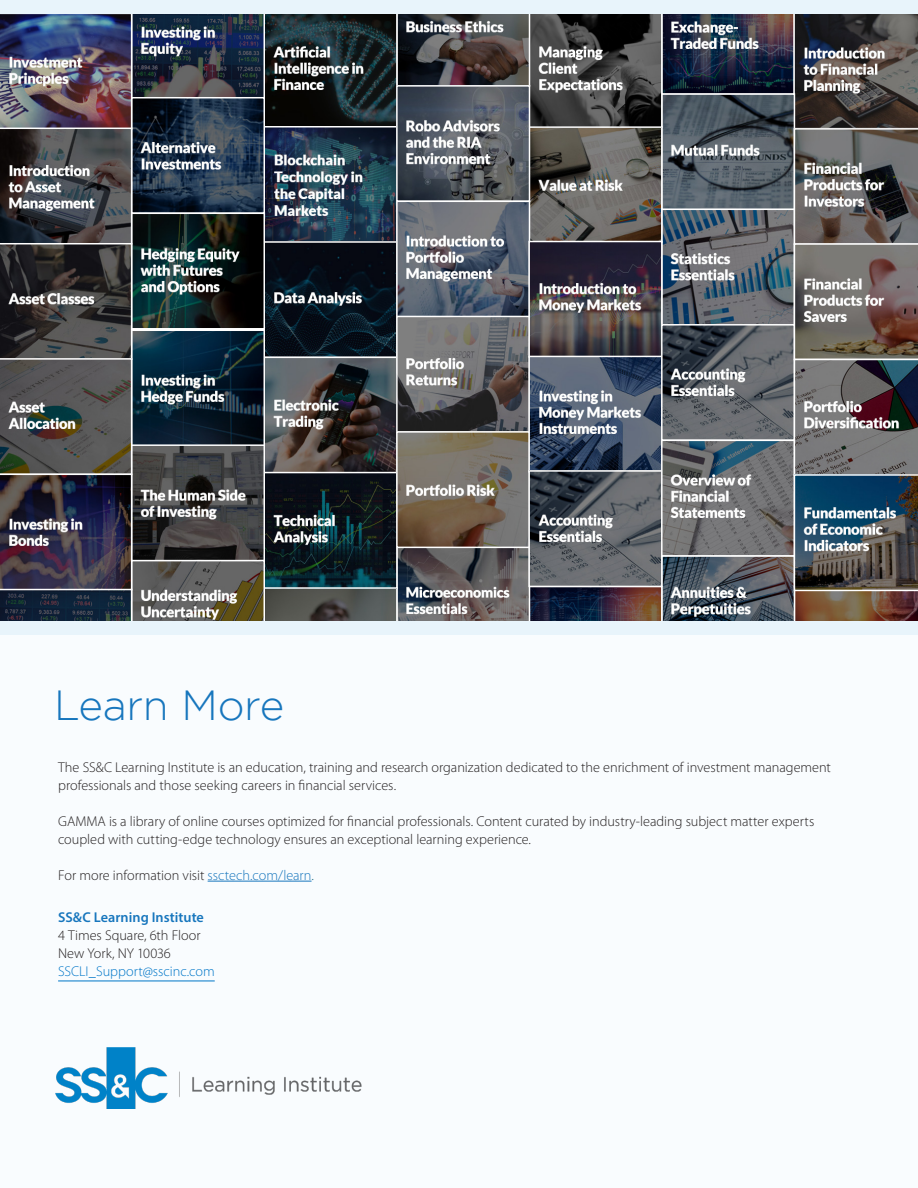
<style>
.page{position:relative;width:918px;height:1188px;background:#fff}
.page>*{position:absolute;margin:0;border:0;box-sizing:border-box;transform-origin:0 0}
.t1{font:300 42px "Gotham";letter-spacing:-.01em;color:#1776bd}
.t2{font:300 14.25px/18px "Myriad Pro";color:#231f20}
.t3{font:300 14.25px "Myriad Pro";color:#0076c8}
.t4{font:600 14.25px "Myriad Pro";letter-spacing:.005em;color:#1776bd}
.s1{color:#1776bd}
.s2{color:#13677d}
</style>
<div class="page">
<img style="left:531px;top:589px;width:129px;height:32px">
<img style="left:531px;top:14px;width:129px;height:226px">
<div style="left:528px;top:11px;width:135px;height:117px;border:2px solid #fff"></div>
<img style="left:399px;top:88px;width:128px;height:533px">
<svg style="left:398px;top:14px;width:132px;height:71px;background:#4a4547"></svg>
<img style="left:267px;top:14px;width:128px;height:607px">
<div style="left:264px;top:11px;width:134px;height:117px;border:2px solid #fff"></div>
<div style="left:264px;top:126px;width:134px;height:117px;border:2px solid #fff"></div>
<div style="left:264px;top:357px;width:134px;height:117px;border:2px solid #fff"></div>
<div style="left:264px;top:472px;width:134px;height:117px;border:2px solid #fff"></div>
<img style="left:0;top:14px;width:265px;height:607px">
<div style="left:0;top:621px;width:918px;height:567px;background:#f9fcfe"></div>
<hr style="left:208px;top:881px;width:104px;height:1px;background:#1776bd">
<hr style="left:58px;top:981px;width:157px;height:1px;background:#0076c8">
<div style="left:0;top:0;width:918px;height:14px;background:#e8f4fb"></div>
<div style="left:396px;top:85px;width:134px;height:117px;border:2px solid #fff"></div>
<div style="left:396px;top:201px;width:134px;height:117px;border:2px solid #fff"></div>
<div style="left:396px;top:316px;width:134px;height:117px;border:2px solid #fff"></div>
<div style="left:396px;top:431px;width:134px;height:117px;border:2px solid #fff"></div>
<img style="left:531px;top:244px;width:129px;height:340px">
<div style="left:528px;top:241px;width:135px;height:117px;border:2px solid #fff"></div>
<div style="left:528px;top:356px;width:135px;height:117px;border:2px solid #fff"></div>
<div style="left:528px;top:470px;width:135px;height:117px;border:2px solid #fff"></div>
<img style="left:661px;top:14px;width:257px;height:621px">
<div style="left:0;top:621px;width:918px;height:13px;background:#e8f4fb"></div>
<img style="left:56px;top:1048px;width:306px;height:60px">
<h1 class="t1" style="left:54px;top:682px;width:232px">Learn More</h1>
<p class="t2" style="left:58px;top:758px;width:774px">The SS&amp;C Learning Institute is an education, training and research organization dedicated to the enrichment of investment management professionals and those seeking careers in financial services.</p>
<p class="t2" style="left:58px;top:812px;width:758px">GAMMA is a library of online courses optimized for financial professionals. Content curated by industry-leading subject matter experts coupled with cutting-edge technology ensures an exceptional learning experience.</p>
<p class="t2" style="left:58px;top:866px;width:257px">For more information visit <span class="s1">ssctech.com/learn</span><span class="s2">.</span></p>
<p class="t4" style="left:58px;top:909px;width:147px">SS&amp;C Learning Institute</p>
<p class="t2" style="left:58px;top:927px;width:144px">4 Times Square, 6th Floor<br>New York, NY 10036</p>
<p class="t3" style="left:58px;top:963px;width:158px">SSCLI_Support@sscinc.com</p>
</div>
